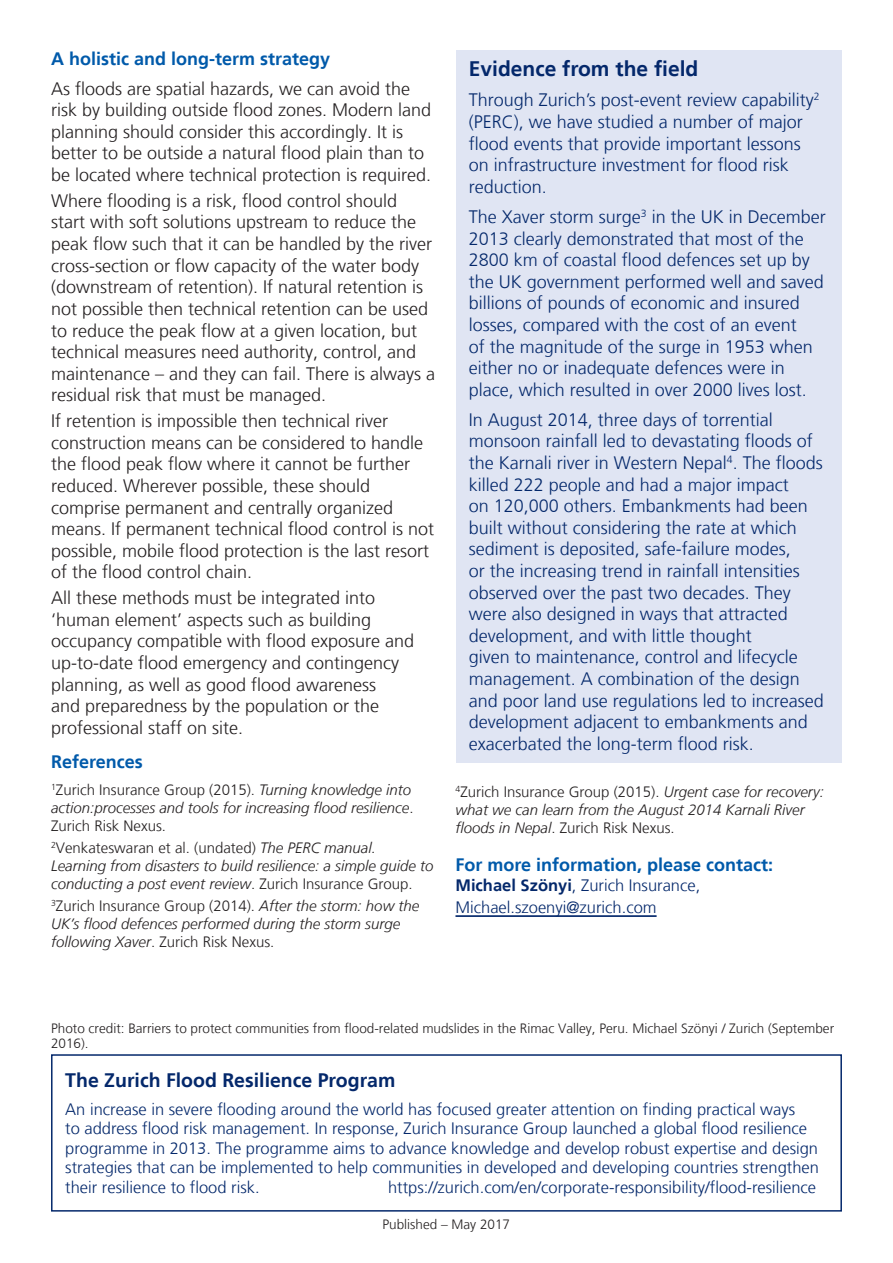
<style>
.page{position:relative;width:893px;height:1263px;background:#fff}
.page>*{position:absolute;margin:0;border:0;box-sizing:border-box;transform-origin:0 0}
.Box_head{font:700 21px "Frutiger LT";color:#04286b}
.Zurich_blurb_head{font:700 19.5px "Frutiger LT";color:#04286b}
.Body_text{font:300 18px/21.6px "Frutiger LT";color:#231f20}
.Box_text{font:300 18px/21.6px "Frutiger LT";color:#04286b}
.Text_heading{font:700 18px "Frutiger LT";color:#015aaa}
.Contact{font:700 18px "Frutiger LT";color:#015aaa}
.Zurich_blurb{font:300 16.5px/19.5px "Frutiger LT";color:#04286b}
.Contact-2{font:300 16.5px/21.6px "Frutiger LT";color:#04286b}
.References{font:italic 300 15px/18px "Frutiger LT";color:#231f20}
.image_caption{font:300 13.5px/15px "Frutiger LT";color:#231f20}
.s1{font-style:normal}
.s2{font-weight:700}
</style>
<div class="page">
<hr style="left:455px;top:915px;width:202px;height:2px;background:#04286b">
<div style="left:51px;top:1054px;width:791px;height:157px;border:2px solid #04286b"></div>
<div style="left:456px;top:50px;width:386px;height:713px;background:#e0e5f3"></div>
<p class="Text_heading" style="left:51px;top:48px;width:281px">A holistic and long-term strategy</p>
<p class="Body_text" style="left:51px;top:78px;width:382px">As floods are spatial hazards, we can avoid the risk by building outside flood zones. Modern land planning should consider this accordingly. It is better to be outside a natural flood plain than to be located where technical protection is required.</p>
<p class="Body_text" style="left:51px;top:190px;width:386px">Where flooding is a risk, flood control should start with soft solutions upstream to reduce the peak flow such that it can be handled by the river cross-section or flow capacity of the water body (downstream of retention). If natural retention is not possible then technical retention can be used to reduce the peak flow at a given location, but technical measures need authority, control, and maintenance – and they can fail. There is always a residual risk that must be managed.</p>
<p class="Body_text" style="left:51px;top:410px;width:385px">If retention is impossible then technical river construction means can be considered to handle the flood peak flow where it cannot be further reduced. Wherever possible, these should comprise permanent and centrally organized means. If permanent technical flood control is not possible, mobile flood protection is the last resort of the flood control chain.</p>
<p class="Body_text" style="left:51px;top:587px;width:365px">All these methods must be integrated into ‘human element’ aspects such as building occupancy compatible with flood exposure and up-to-date flood emergency and contingency planning, as well as good flood awareness<br>and preparedness by the population or the professional staff on site.</p>
<p class="Text_heading" style="left:51px;top:751px;width:93px">References</p>
<p class="References" style="left:51px;top:781px;width:364px"><sup>1</sup><span class="s1">Zurich Insurance Group (2015).</span> Turning knowledge into action:processes and tools for increasing flood resilience<span class="s1">.<br>Zurich Risk Nexus.</span></p>
<p class="References" style="left:51px;top:839px;width:384px"><sup>2</sup><span class="s1">Venkateswaran et al. (undated)</span> The PERC manual.<br>Learning from disasters to build resilience: a simple guide to conducting a post event review<span class="s1">. Zurich Insurance Group.</span></p>
<p class="References" style="left:51px;top:897px;width:370px"><sup>3</sup><span class="s1">Zurich Insurance Group (2014).</span> After the storm: how the<br>UK’s flood defences performed during the storm surge following Xaver<span class="s1">. Zurich Risk Nexus.</span></p>
<p class="Box_head" style="left:469px;top:57px;width:231px">Evidence from the field</p>
<p class="Box_text" style="left:469px;top:90px;width:352px">Through Zurich’s post-event review capability<sup>2 </sup>(PERC), we have studied a number of major flood events that provide important lessons on infrastructure investment for flood risk reduction.</p>
<p class="Box_text" style="left:469px;top:206px;width:358px">The Xaver storm surge<sup>3</sup> in the UK in December 2013 clearly demonstrated that most of the 2800 km of coastal flood defences set up by the UK government performed well and saved billions of pounds of economic and insured losses, compared with the cost of an event<br>of the magnitude of the surge in 1953 when either no or inadequate defences were in place, which resulted in over 2000 lives lost.</p>
<p class="Box_text" style="left:469px;top:409px;width:357px">In August 2014, three days of torrential monsoon rainfall led to devastating floods of the Karnali river in Western Nepal<sup>4</sup>. The floods killed 222 people and had a major impact<br>on 120,000 others. Embankments had been built without considering the rate at which sediment is deposited, safe-failure modes,<br>or the increasing trend in rainfall intensities observed over the past two decades. They were also designed in ways that attracted development, and with little thought<br>given to maintenance, control and lifecycle management. A combination of the design and poor land use regulations led to increased development adjacent to embankments and exacerbated the long-term flood risk.</p>
<p class="References" style="left:455px;top:783px;width:370px"><sup>4</sup><span class="s1">Zurich Insurance Group (2015).</span> Urgent case for recovery: what we can learn from the August 2014 Karnali River floods in Nepal<span class="s1">. Zurich Risk Nexus.</span></p>
<p class="Contact" style="left:455px;top:854px;width:319px">For more information, please contact:</p>
<p class="Contact-2" style="left:455px;top:875px;width:246px"><span class="s2">Michael Szönyi</span>, Zurich Insurance,<br>Michael.szoenyi@zurich.com</p>
<p class="image_caption" style="left:51px;top:1021px;width:785px">Photo credit: Barriers to protect communities from flood-related mudslides in the Rimac Valley, Peru. Michael Szönyi / Zurich (September<br>2016).</p>
<p class="Zurich_blurb_head" style="left:65px;top:1068px;width:332px">The Zurich Flood Resilience Program</p>
<p class="Zurich_blurb" style="left:65px;top:1099px;width:755px">An increase in severe flooding around the world has focused greater attention on finding practical ways<br>to address flood risk management. In response, Zurich Insurance Group launched a global flood resilience programme in 2013. The programme aims to advance knowledge and develop robust expertise and design strategies that can be implemented to help communities in developed and developing countries strengthen their resilience to flood risk.</p>
<p class="Zurich_blurb" style="left:388px;top:1177px;width:430px">https://zurich.com/en/corporate-responsibility/flood-resilience</p>
<p class="image_caption" style="left:382px;top:1217px;width:129px">Published – May 2017</p>
</div>
